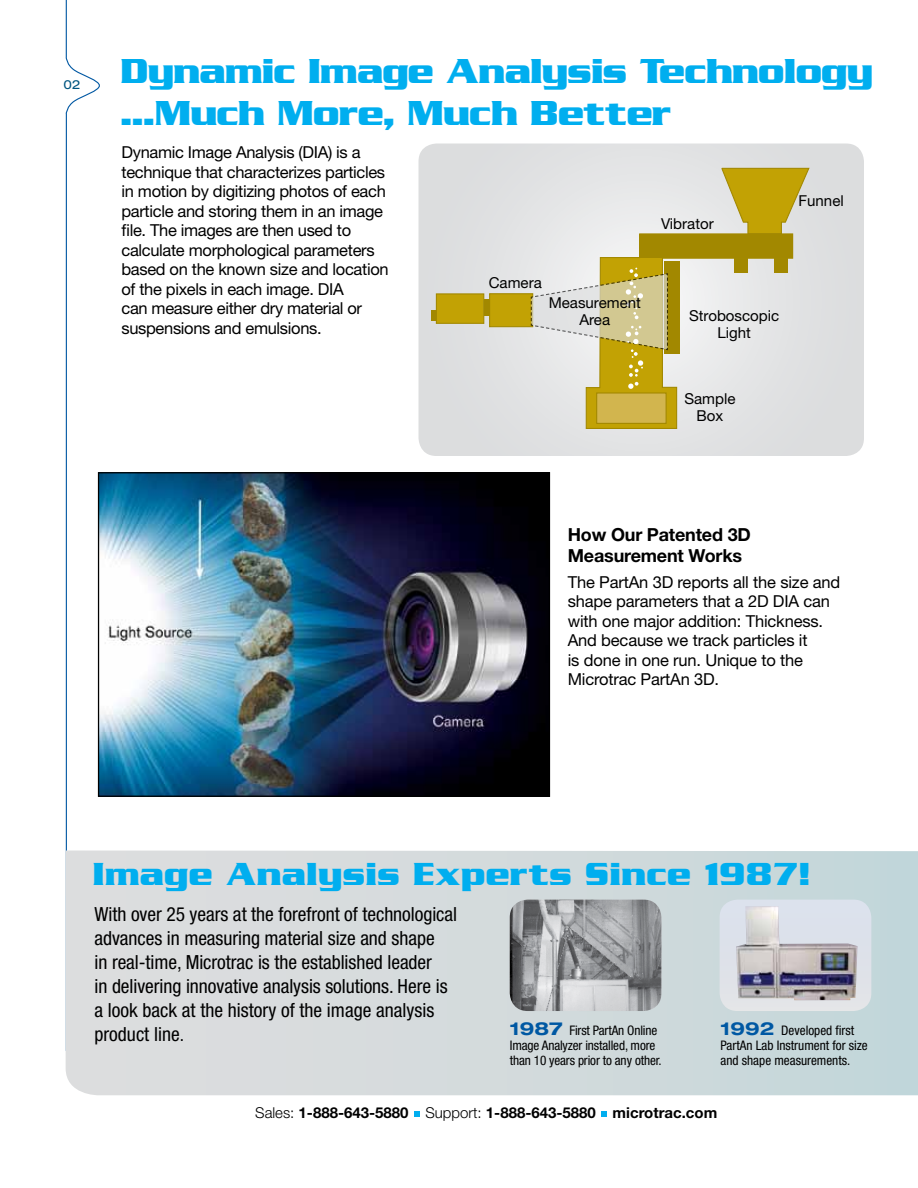
<style>
.page{position:relative;width:918px;height:1188px;background:#fff}
.page>*{position:absolute;margin:0;border:0;box-sizing:border-box;transform-origin:0 0}
.t1{font:700 37.5px/42px "Serpentine ICG";letter-spacing:-.02em;color:#00aeef}
.t2{font:700 34.5px "Serpentine ICG";letter-spacing:.01em;color:#00aeef}
.t3{font:condensed 19.5px/24px "Helvetica Neue";letter-spacing:-.005em;color:#000}
.t4{font:700 18px/21px "Helvetica Neue";letter-spacing:-.01em;color:#000}
.t5{font:16.5px/19.5px "Helvetica Neue";letter-spacing:-.02em;color:#000}
.t6{font:15px/17px "Helvetica Neue";color:#000;text-align:center}
.t7{font:700 15px "Helvetica Neue";color:#000}
.t8{font:13.5px "Sans Extended Regular DTC";color:#005581}
.t9{font:condensed 13.2px/15px "Helvetica Neue";letter-spacing:-.01em;color:#000}
.s1{font-size:18px}
.s2{font-weight:700;font-stretch:expanded;font-size:18px;color:#0058a3}
.s3{font-weight:300}
</style>
<div class="page">
<svg style="left:601px;top:1111px;width:6px;height:5px"></svg>
<svg style="left:414px;top:1111px;width:6px;height:5px"></svg>
<hr style="left:66px;top:113px;width:1px;height:938px;background:#0058a3">
<hr style="left:66px;top:0;width:1px;height:58px;background:#0058a3">
<svg style="left:65px;top:57px;width:35px;height:58px"></svg>
<svg style="left:66px;top:1011px;width:852px;height:84px;background:#d1dadc"></svg>
<svg style="left:66px;top:850px;width:852px;height:161px;background:#cdd3d5"></svg>
<img style="left:736px;top:906px;width:121px;height:94px">
<div style="left:418px;top:144px;width:446px;height:312px;background:#dddfe0"></div>
<div style="left:432px;top:311px;width:6px;height:10px;background:#a28800"></div>
<div style="left:484px;top:299px;width:6px;height:17px;background:#a28800"></div>
<div style="left:489px;top:293px;width:44px;height:34px;background:#c2a204;border:1px solid #a28800"></div>
<div style="left:436px;top:293px;width:48px;height:31px;background:#c2a204;border:1px solid #a28800"></div>
<svg style="left:530px;top:167px;width:280px;height:263px;background:#d9d2ae"></svg>
<img style="left:100px;top:474px;width:448px;height:321px">
<div style="left:98px;top:472px;width:452px;height:325px;border:1px solid #000"></div>
<p class="t8" style="left:64px;top:77px;width:18px">02</p>
<h1 class="t1" style="left:120px;top:49px;width:755px">Dynamic Image Analysis Technology ...Much More, Much Better</h1>
<p class="t5" style="left:122px;top:143px;width:269px">Dynamic Image Analysis (DIA) is a technique that characterizes particles in motion by digitizing photos of each particle and storing them in an image file. The images are then used to calculate morphological parameters based on the known size and location of the pixels in each image. DIA<br>can measure either dry material or suspensions and emulsions.</p>
<p class="t6" style="left:489px;top:274px;width:55px">Camera</p>
<p class="t6" style="left:549px;top:294px;width:94px">Measurement<br>Area</p>
<p class="t6" style="left:661px;top:215px;width:54px">Vibrator</p>
<p class="t6" style="left:689px;top:307px;width:92px">Stroboscopic<br>Light</p>
<p class="t6" style="left:684px;top:390px;width:53px">Sample<br>Box</p>
<p class="t6" style="left:799px;top:192px;width:47px">Funnel</p>
<p class="t4" style="left:568px;top:523px;width:185px">How Our Patented 3D<br>Measurement Works</p>
<p class="t5" style="left:568px;top:572px;width:274px">The PartAn 3D reports all the size and shape parameters that a 2D DIA can with one major addition: Thickness.<br>And because we track particles it<br>is done in one run. Unique to the<br>Microtrac PartAn 3D.</p>
<h2 class="t2" style="left:92px;top:854px;width:719px">Image Analysis Experts Since 1987!</h2>
<p class="t3" style="left:94px;top:902px;width:364px">With over 25 years at the forefront of technological advances in measuring material size and shape<br>in real-time, Microtrac is the established leader<br>in delivering innovative analysis solutions. Here is a look back at the history of the image analysis product line<span class="s1">.</span></p>
<p class="t9" style="left:510px;top:1023px;width:153px"><span class="s2">1987</span> First PartAn Online<br>Image Analyzer installed, more than 10 years prior to any other.</p>
<p class="t9" style="left:721px;top:1023px;width:149px"><span class="s2">1992</span> Developed first<br>PartAn Lab Instrument for size and shape measurements.</p>
<p class="t7" style="left:255px;top:1104px;width:464px"><span class="s3">Sales:</span> 1-888-643-5880 <span class="s3">Support:</span> 1-888-643-5880 microtrac.com</p>
</div>
